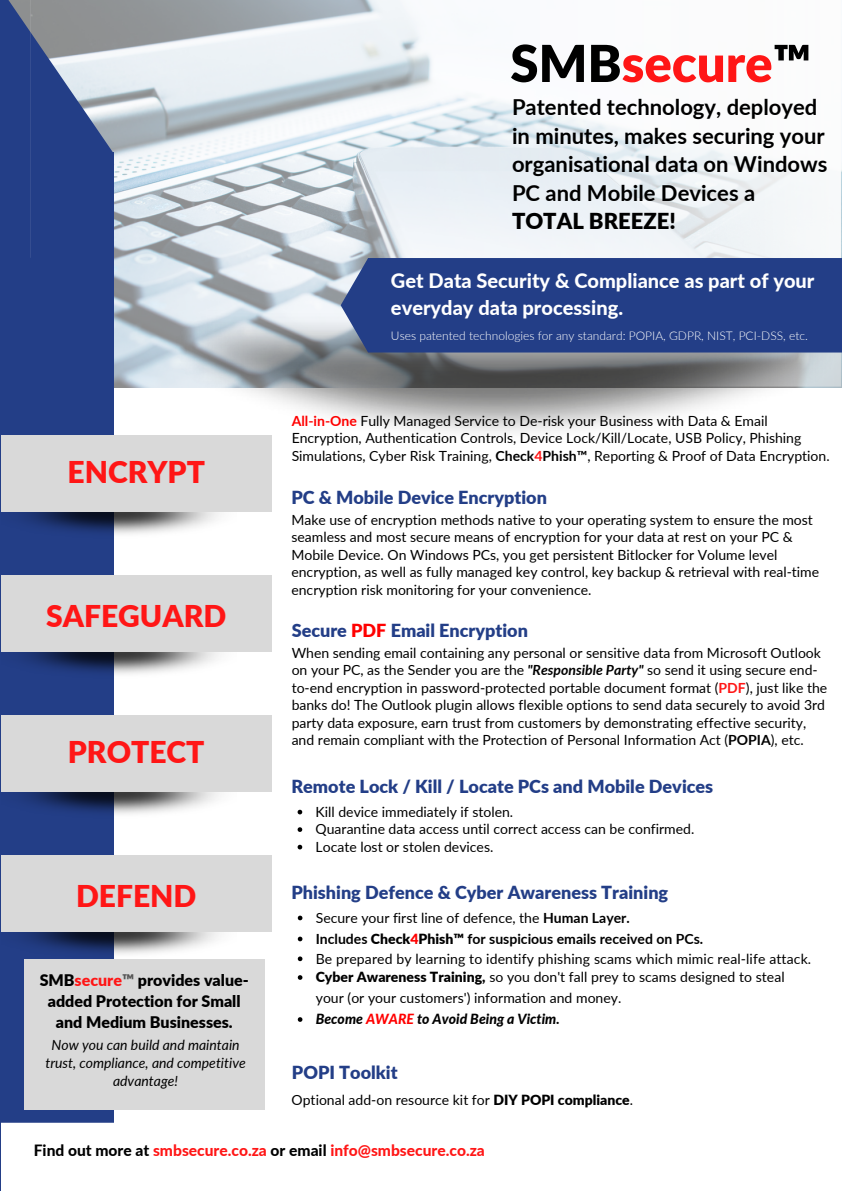
<style>
.page{position:relative;width:842px;height:1191px;background:#fff}
.page>*{position:absolute;margin:0;border:0;box-sizing:border-box;transform-origin:0 0}
.t1{font:900 51px "Lato";color:#ff1616}
.t2{font:900 30px "Lato";color:#ff1616}
.t3{font:700 22px/28.4px "Lato";color:#000}
.t4{font:800 20px/27px "Lato";color:#fff}
.t5{font:900 18px "Lato";color:#233e87}
.t6{font:900 16px/21px "Lato";color:#000;text-align:center}
.t7{font:800 15.6px "Lato";color:#ff1616}
.t8{font:14px/17.6px "Lato";color:#000}
.t9{font:italic 14px/18px "Lato";color:#000;text-align:center}
.t10{font:700 14px "Lato";color:#000}
.t11{font:italic 800 14px "Lato";color:#000}
.t12{font:300 12px "Lato";color:#fff}
.s1{color:#000}
.s2{font-weight:900}
.s3{font-weight:700;color:#f00}
.s4{font-weight:700}
.s5{font-weight:700;color:#ff1616}
.s6{color:#f00}
.s7{font-weight:700;font-style:italic}
.s8{color:#ff1616}
.s9{color:#545454}
.s10{font-weight:900;color:#f00}
</style>
<div class="page">
<img style="left:113px;top:163px;width:729px;height:224px">
<img style="left:169px;top:311px;width:673px;height:136px">
<div style="left:0;top:152px;width:113px;height:1038px;background:#233e87"></div>
<svg style="left:0;top:0;width:31px;height:163px;background:#2b4487"></svg>
<img style="left:19px;top:512px;width:201px;height:28px">
<div style="left:1px;top:435px;width:270px;height:77px;background:#d9d9d9"></div>
<img style="left:19px;top:652px;width:201px;height:28px">
<div style="left:1px;top:575px;width:270px;height:77px;background:#d9d9d9"></div>
<img style="left:19px;top:792px;width:201px;height:28px">
<div style="left:1px;top:715px;width:270px;height:77px;background:#d9d9d9"></div>
<img style="left:19px;top:932px;width:217px;height:28px">
<div style="left:1px;top:855px;width:270px;height:77px;background:#d9d9d9"></div>
<div style="left:24px;top:960px;width:240px;height:150px;background:#d9d9d9"></div>
<div style="left:0;top:1123px;width:113px;height:68px;background:#fff"></div>
<div style="left:340px;top:258px;width:502px;height:95px;background:#233e87"></div>
<svg style="left:31px;top:0;width:809px;height:258px"></svg>
<svg style="left:297px;top:810px;width:5px;height:4px"></svg>
<svg style="left:297px;top:827px;width:5px;height:5px"></svg>
<svg style="left:297px;top:845px;width:5px;height:4px"></svg>
<svg style="left:298px;top:916px;width:4px;height:4px"></svg>
<svg style="left:298px;top:937px;width:4px;height:4px"></svg>
<svg style="left:298px;top:956px;width:4px;height:5px"></svg>
<svg style="left:298px;top:975px;width:4px;height:5px"></svg>
<svg style="left:298px;top:1017px;width:4px;height:5px"></svg>
<p class="t1" style="left:510px;top:32px;width:303px"><span class="s1">SMB</span>secure<span class="s1">™</span></p>
<h1 class="t3" style="left:512px;top:92px;width:317px">Patented technology, deployed in minutes, makes securing your organisational data on Windows<br>PC and Mobile Devices a<br><span class="s2">TOTAL BREEZE!</span></h1>
<p class="t4" style="left:391px;top:267px;width:425px">Get Data Security &amp; Compliance as part of your everyday data processing.</p>
<p class="t2" style="left:68px;top:454px;width:139px">ENCRYPT</p>
<p class="t2" style="left:46px;top:598px;width:182px">SAFEGUARD</p>
<p class="t2" style="left:68px;top:733px;width:138px">PROTECT</p>
<p class="t12" style="left:391px;top:328px;width:418px">Uses patented technologies for any standard: POPIA, GDPR, NIST, PCI-DSS, etc.</p>
<p class="t8" style="left:292px;top:411px;width:539px"><span class="s3">All-in-One</span> Fully Managed Service to De-risk your Business with Data &amp; Email<br>Encryption, Authentication Controls, Device Lock/Kill/Locate, USB Policy, Phishing<br>Simulations, Cyber Risk Training, <span class="s4">Check</span><span class="s5">4</span><span class="s4">Phish™</span>, Reporting &amp; Proof of Data Encryption.</p>
<h4 class="t5" style="left:291px;top:487px;width:257px">PC &amp; Mobile Device Encryption</h4>
<h2 class="t8" style="left:291px;top:511px;width:529px">Make use of encryption methods native to your operating system to ensure the most seamless and most secure means of encryption for your data at rest on your PC &amp; Mobile Device. On Windows PCs, you get persistent Bitlocker for Volume level encryption, as well as fully managed key control, key backup &amp; retrieval with real-time encryption risk monitoring for your convenience.</h2>
<p class="t5" style="left:292px;top:620px;width:238px">Secure <span class="s6">PDF</span> Email Encryption</p>
<h6 class="t8" style="left:292px;top:644px;width:537px">When sending email containing any personal or sensitive data from Microsoft Outlook on your PC, as the Sender you are the <span class="s7">"Responsible Party"</span> so send it using secure end&shy;to-end encryption in password-protected portable document format (<span class="s5">PDF</span>), just like the banks do! The Outlook plugin allows flexible options to send data securely to avoid 3rd party data exposure, earn trust from customers by demonstrating effective security, and remain compliant with the Protection of Personal Information Act (<span class="s4">POPIA</span>), etc.</h6>
<h4 class="t5" style="left:291px;top:776px;width:423px">Remote Lock / Kill / Locate PCs and Mobile Devices</h4>
<p class="t8" style="left:315px;top:803px;width:199px">Kill device immediately if stolen.</p>
<h2 class="t8" style="left:315px;top:820px;width:380px">Quarantine data access until correct access can be confirmed.</h2>
<p class="t8" style="left:315px;top:838px;width:179px">Locate lost or stolen devices.</p>
<p class="t2" style="left:76px;top:877px;width:122px">DEFEND</p>
<h4 class="t5" style="left:291px;top:881px;width:378px">Phishing Defence &amp; Cyber Awareness Training</h4>
<h2 class="t6" style="left:40px;top:969px;width:210px">SMB<span class="s8">secure</span><span class="s9">™</span> provides value&shy;added Protection for Small and Medium Businesses.</h2>
<h3 class="t9" style="left:45px;top:1035px;width:202px">Now you can build and maintain trust, compliance, and competitive advantage!</h3>
<p class="t8" style="left:316px;top:908px;width:315px">Secure your first line of defence, the <span class="s4">Human Layer.</span></p>
<h6 class="t10" style="left:316px;top:930px;width:389px">Includes <span class="s2">Check</span><span class="s10">4</span><span class="s2">Phish™</span> for suspicious emails received on PCs.</h6>
<p class="t8" style="left:316px;top:949px;width:497px">Be prepared by learning to identify phishing scams which mimic real-life attack.</p>
<h2 class="t8" style="left:316px;top:966px;width:470px;line-height:21px"><span class="s2">Cyber Awareness Training,</span> so you don't fall prey to scams designed to steal your (or your customers') information and money.</h2>
<p class="t11" style="left:316px;top:1010px;width:245px">Become <span class="s6">AWARE</span> to Avoid Being a Victim.</p>
<h6 class="t5" style="left:292px;top:1062px;width:107px">POPI Toolkit</h6>
<p class="t8" style="left:291px;top:1090px;width:343px">Optional add-on resource kit for <span class="s2">DIY POPI compliance</span>.</p>
<h4 class="t7" style="left:34px;top:1141px;width:452px"><span class="s1">Find out more at</span> smbsecure.co.za <span class="s1">or email</span> info@smbsecure.co.za</h4>
</div>
